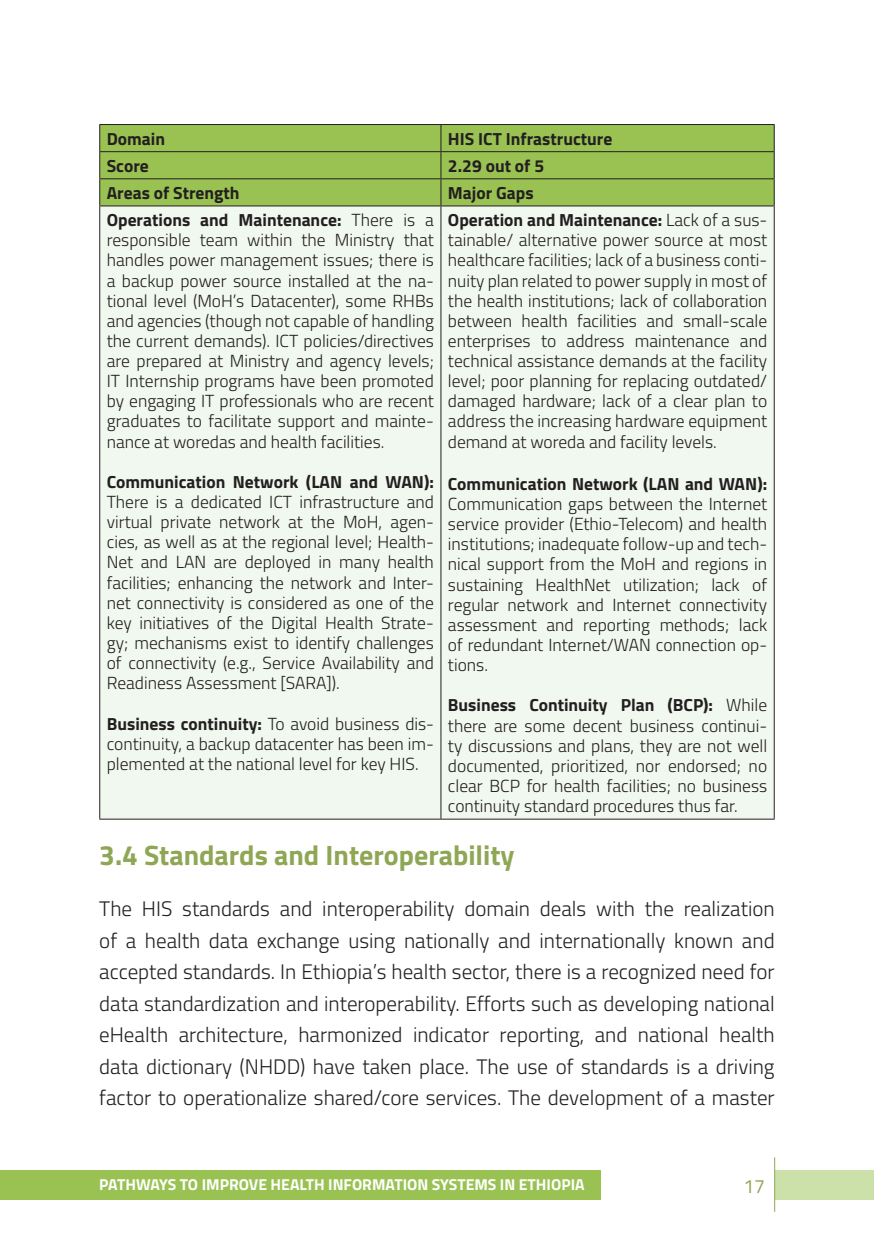
<style>
.page{position:relative;width:874px;height:1241px;background:#fff}
.page>*{position:absolute;margin:0;border:0;box-sizing:border-box;transform-origin:0 0}
.t1{font:700 28px "Titillium";color:#8fa655}
.t2{font:300 21px/31.5px "Titillium";color:#231f20;text-align:justify}
.t3{font:19.25px "Titillium";color:#8fa655}
.t4{font:300 17.5px/20.1px "Titillium";color:#231f20;text-align:justify}
.t5{font:700 17.5px "Titillium";color:#231f20}
.t6{font:700 15.75px "Titillium";color:#fff}
.s1{font-weight:700}
</style>
<div class="page">
<div style="left:0;top:1169px;width:600px;height:30px;background:#99c253"></div>
<div style="left:774px;top:1169px;width:99px;height:30px;background:#cce0a9"></div>
<hr style="left:773px;top:1157px;width:1px;height:54px;background:#8fa655">
<div style="left:100px;top:125px;width:673px;height:80px;background:#99c253"></div>
<div style="left:100px;top:206px;width:673px;height:612px;background:#f1f8ef"></div>
<hr style="left:99px;top:124px;width:341px;height:1px;background:#231f20">
<hr style="left:440px;top:124px;width:334px;height:1px;background:#231f20">
<hr style="left:99px;top:151px;width:341px;height:1px;background:#231f20">
<hr style="left:440px;top:151px;width:334px;height:1px;background:#231f20">
<hr style="left:99px;top:178px;width:341px;height:1px;background:#231f20">
<svg style="left:99px;top:125px;width:1px;height:80px"></svg>
<hr style="left:440px;top:178px;width:334px;height:1px;background:#231f20">
<svg style="left:440px;top:125px;width:1px;height:80px"></svg>
<svg style="left:773px;top:125px;width:1px;height:80px"></svg>
<hr style="left:99px;top:205px;width:341px;height:1px;background:#231f20">
<hr style="left:99px;top:206px;width:1px;height:612px;background:#231f20">
<hr style="left:440px;top:205px;width:334px;height:1px;background:#231f20">
<hr style="left:440px;top:206px;width:1px;height:612px;background:#231f20">
<hr style="left:773px;top:206px;width:1px;height:612px;background:#231f20">
<hr style="left:99px;top:818px;width:341px;height:1px;background:#231f20">
<hr style="left:440px;top:818px;width:334px;height:1px;background:#231f20">
<p class="t5" style="left:107px;top:125px;width:60px">Domain</p>
<p class="t5" style="left:447px;top:125px;width:166px">HIS ICT Infrastructure</p>
<p class="t5" style="left:107px;top:152px;width:43px">Score</p>
<p class="t5" style="left:447px;top:152px;width:98px">2.29 out of 5</p>
<p class="t5" style="left:107px;top:179px;width:134px">Areas of Strength</p>
<p class="t5" style="left:447px;top:179px;width:87px">Major Gaps</p>
<p class="t4" style="left:107px;top:209px;width:328px"><span class="s1">Operations and Maintenance:</span> There is a responsible team within the Ministry that handles power management issues; there is a backup power source installed at the na&shy;tional level (MoH’s Datacenter), some RHBs and agencies (though not capable of handling the current demands). ICT policies/directives are prepared at Ministry and agency levels; IT Internship programs have been promoted by engaging IT professionals who are recent graduates to facilitate support and mainte&shy;nance at woredas and health facilities.</p>
<p class="t5" style="left:107px;top:468px;width:328px">Communication Network (LAN and WAN):</p>
<p class="t4" style="left:107px;top:491px;width:328px">There is a dedicated ICT infrastructure and virtual private network at the MoH, agen&shy;cies, as well as at the regional level; Health-Net and LAN are deployed in many health facilities; enhancing the network and Inter&shy;net connectivity is considered as one of the key initiatives of the Digital Health Strate&shy;gy; mechanisms exist to identify challenges of connectivity (e.g., Service Availability and Readiness Assessment [SARA]).</p>
<p class="t4" style="left:107px;top:712px;width:328px"><span class="s1">Business continuity:</span> To avoid business dis&shy;continuity, a backup datacenter has been im&shy;plemented at the national level for key HIS.</p>
<p class="t4" style="left:447px;top:209px;width:320px"><span class="s1">Operation and Maintenance:</span> Lack of a sus&shy;tainable/ alternative power source at most healthcare facilities; lack of a business conti&shy;nuity plan related to power supply in most of the health institutions; lack of collaboration between health facilities and small-scale enterprises to address maintenance and technical assistance demands at the facility level; poor planning for replacing outdated/ damaged hardware; lack of a clear plan to address the increasing hardware equipment demand at woreda and facility levels.</p>
<p class="t5" style="left:447px;top:470px;width:320px">Communication Network (LAN and WAN):</p>
<p class="t4" style="left:447px;top:493px;width:320px">Communication gaps between the Internet service provider (Ethio-Telecom) and health institutions; inadequate follow-up and tech&shy;nical support from the MoH and regions in sustaining HealthNet utilization; lack of regular network and Internet connectivity assessment and reporting methods; lack of redundant Internet/WAN connection op&shy;tions.</p>
<p class="t4" style="left:447px;top:694px;width:320px"><span class="s1">Business Continuity Plan (BCP):</span> While there are some decent business continui&shy;ty discussions and plans, they are not well documented, prioritized, nor endorsed; no clear BCP for health facilities; no business continuity standard procedures thus far.</p>
<h1 class="t1" style="left:99px;top:833px;width:416px">3.4 Standards and Interoperability</h1>
<p class="t2" style="left:99px;top:891px;width:676px">The HIS standards and interoperability domain deals with the realization of a health data exchange using nationally and internationally known and accepted standards. In Ethiopia’s health sector, there is a recognized need for data standardization and interoperability. Efforts such as developing national eHealth architecture, harmonized indicator reporting, and national health data dictionary (NHDD) have taken place. The use of standards is a driving factor to operationalize shared/core services. The development of a master</p>
<p class="t6" style="left:99px;top:1172px;width:486px">PATHWAYS TO IMPROVE HEALTH INFORMATION SYSTEMS IN ETHIOPIA</p>
<p class="t3" style="left:743px;top:1171px;width:23px">17</p>
</div>
